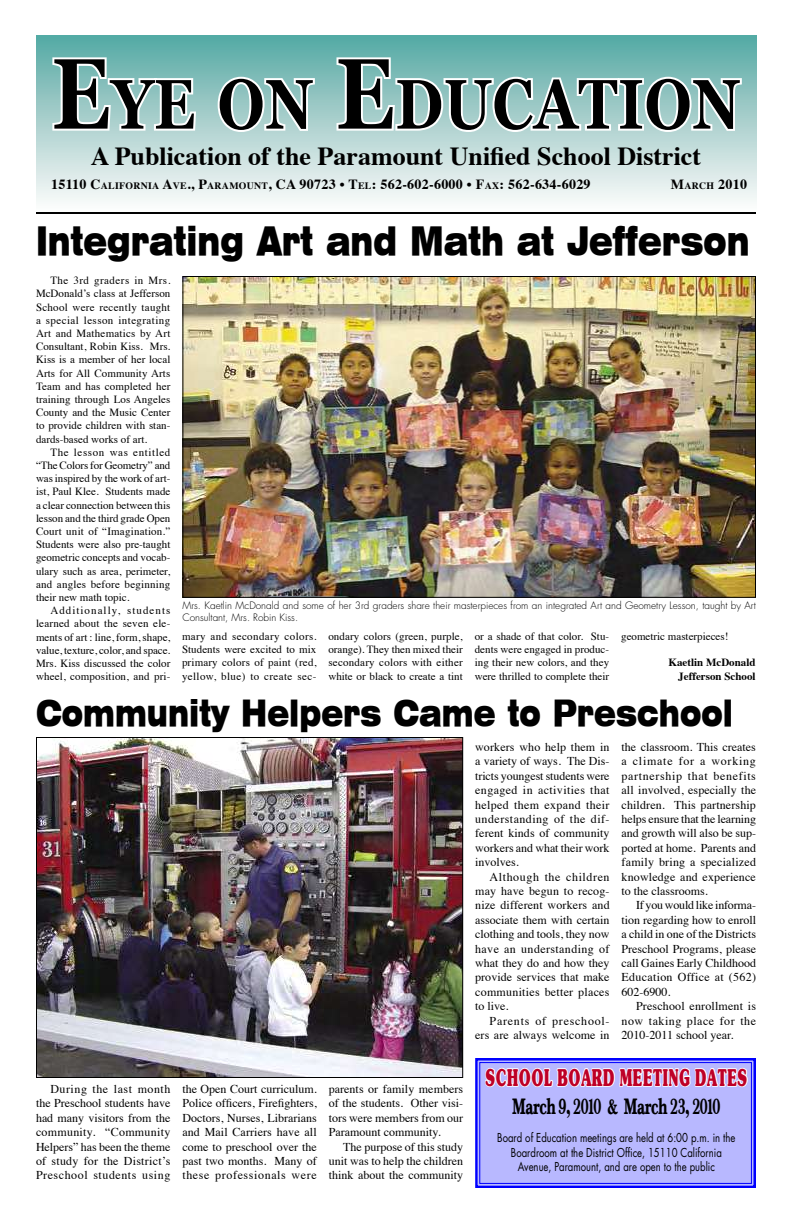
<style>
.page{position:relative;width:792px;height:1224px;background:#fff}
.page>*{position:absolute;margin:0;border:0;box-sizing:border-box;transform-origin:0 0}
.t1{font:700 70px "Georgia";letter-spacing:.015em;color:#000;scale:.82 1}
.t2{font:39px "Swiss 721 Black Extended BT";color:#000;scale:.7 1}
.t3{font:36px "Swiss 721 Black Extended BT";color:#000;scale:.7 1}
.t4{font:700 26px "Times";color:#000}
.t5{font:24px "Subway";letter-spacing:.05em;color:#be0027;scale:.56 1}
.t6{font:700 23px "Baskerville T";letter-spacing:-.035em;color:#000;scale:.61 1}
.t7{font:700 14px "Times";letter-spacing:.02em;color:#000}
.t8{font:12px/14.4px "Times";letter-spacing:.005em;color:#000;text-align:justify}
.t9{font:12px/14.4px "Futura";color:#000;text-align:center;scale:.8 1}
.t10{font:11px/13.2px "Times";color:#000;text-align:justify}
.t11{font:700 11px/13.2px "Times";color:#000;text-align:right}
.t12{font:300 10px/12px "Futura";color:#000}
.s1{font-size:100px}
.s2{font-size:9.8px}
</style>
<div class="page">
<div style="left:36px;top:36px;width:720px;height:175px;background:linear-gradient(to bottom,#56a8a3,#fffcfc)"></div>
<hr style="left:36px;top:212px;width:720px;height:2px;background:#000">
<svg style="left:50px;top:55px;width:148px;height:78px"></svg>
<svg style="left:215px;top:75px;width:102px;height:60px"></svg>
<svg style="left:335px;top:55px;width:409px;height:80px"></svg>
<svg style="left:475px;top:1058px;width:281px;height:130px;background:#afafff"></svg>
<img style="left:184px;top:278px;width:570px;height:318px">
<img style="left:38px;top:739px;width:423px;height:337px">
<div style="left:36px;top:737px;width:427px;height:341px;border:1px solid #000"></div>
<h1 class="t1" style="left:52px;top:65px;width:841px"><span class="s1">E</span>YE ON <span class="s1">E</span>DUCATION</h1>
<h3 class="t4" style="left:91px;top:131px;width:612px">A Publication of the Paramount Unified School District</h3>
<p class="t7" style="left:51px;top:171px;width:541px">15110 C<span class="s2">ALIFORNIA</span> A<span class="s2">VE</span>., P<span class="s2">ARAMOUNT</span>, CA 90723 • T<span class="s2">EL</span>: 562-602-6000 • F<span class="s2">AX</span>: 562-634-6029</p>
<p class="t7" style="left:671px;top:170px;width:78px">M<span class="s2">ARCH</span> 2010</p>
<h2 class="t2" style="left:36px;top:217px;width:1021px">Integrating Art and Math at Jefferson</h2>
<p class="t10" style="left:36px;top:273px;width:136px;text-indent:14px">The 3rd graders in Mrs.<br>McDonald’s class at Jefferson School were recently taught a special lesson integrating Art and Mathematics by Art Consultant, Robin Kiss. Mrs.<br>Kiss is a member of her local Arts for All Community Arts Team and has completed her training through Los Angeles County and the Music Center to provide children with stan&shy;dards-based works of art.</p>
<p class="t10" style="left:36px;top:445px;width:136px;text-indent:14px">The lesson was entitled “The Colors for Geometry” and was inspired by the work of art&shy;ist, Paul Klee. Students made a clear connection between this lesson and the third grade Open Court unit of “Imagination.” Students were also pre-taught geometric concepts and vocab&shy;ulary such as area, perimeter, and angles before beginning their new math topic.</p>
<p class="t10" style="left:36px;top:603px;width:136px;text-indent:14px">Additionally, students learned about the seven ele&shy;ments of art : line, form, shape, value, texture, color, and space.<br>Mrs. Kiss discussed the color wheel, composition, and pri-</p>
<p class="t12" style="left:182px;top:599px;width:575px">Mrs. Kaetlin McDonald and some of her 3rd graders share their masterpieces from an integrated Art and Geometry Lesson, taught by Art<br>Consultant, Mrs. Robin Kiss.</p>
<p class="t10" style="left:182px;top:629px;width:136px">mary and secondary colors.<br>Students were excited to mix primary colors of paint (red, yellow, blue) to create sec-</p>
<p class="t10" style="left:328px;top:629px;width:136px">ondary colors (green, purple, orange). They then mixed their secondary colors with either white or black to create a tint</p>
<p class="t10" style="left:475px;top:629px;width:136px">or a shade of that color. Stu&shy;dents were engaged in produc&shy;ing their new colors, and they were thrilled to complete their</p>
<p class="t10" style="left:621px;top:629px;width:109px">geometric masterpieces!</p>
<p class="t11" style="left:669px;top:655px;width:89px">Kaetlin McDonald<br>Jefferson School</p>
<h3 class="t3" style="left:36px;top:691px;width:997px">Community Helpers Came to Preschool</h3>
<p class="t8" style="left:475px;top:739px;width:136px">workers who help them in a variety of ways. The Dis&shy;tricts youngest students were engaged in activities that helped them expand their understanding of the dif&shy;ferent kinds of community workers and what their work involves.</p>
<p class="t8" style="left:475px;top:868px;width:136px;text-indent:14px">Although the children may have begun to recog&shy;nize different workers and associate them with certain clothing and tools, they now have an understanding of what they do and how they provide services that make communities better places to live.</p>
<p class="t8" style="left:475px;top:1012px;width:136px;text-align:right">Parents of preschool&shy;ers are always welcome in</p>
<p class="t8" style="left:622px;top:739px;width:136px">the classroom. This creates a climate for a working partnership that benefits all involved, especially the children. This partnership helps ensure that the learning and growth will also be sup&shy;ported at home. Parents and family bring a specialized knowledge and experience to the classrooms.</p>
<p class="t8" style="left:622px;top:897px;width:136px;text-indent:14px">If you would like informa&shy;tion regarding how to enroll a child in one of the Districts Preschool Programs, please call Gaines Early Childhood Education Office at (562)<br>602-6900.</p>
<p class="t8" style="left:622px;top:998px;width:136px;text-indent:14px">Preschool enrollment is now taking place for the 2010-2011 school year.</p>
<p class="t8" style="left:36px;top:1081px;width:136px;text-indent:14px">During the last month the Preschool students have had many visitors from the community. “Community Helpers” has been the theme of study for the District’s Preschool students using</p>
<p class="t8" style="left:182px;top:1081px;width:136px">the Open Court curriculum.<br>Police officers, Firefighters, Doctors, Nurses, Librarians and Mail Carriers have all come to preschool over the past two months. Many of these professionals were</p>
<p class="t8" style="left:329px;top:1081px;width:136px">parents or family members of the students. Other visi&shy;tors were members from our Paramount community.</p>
<p class="t8" style="left:329px;top:1138px;width:136px;text-indent:14px">The purpose of this study unit was to help the children think about the community</p>
<h3 class="t5" style="left:486px;top:1063px;width:469px">SCHOOL BOARD MEETING DATES</h3>
<h3 class="t6" style="left:512px;top:1092px;width:343px">March 9, 2010 &amp; March 23, 2010</h3>
<p class="t9" style="left:497px;top:1131px;width:299px">Board of Education meetings are held at 6:00 p.m. in the<br>Boardroom at the District Office, 15110 California<br>Avenue, Paramount, and are open to the public</p>
</div>
